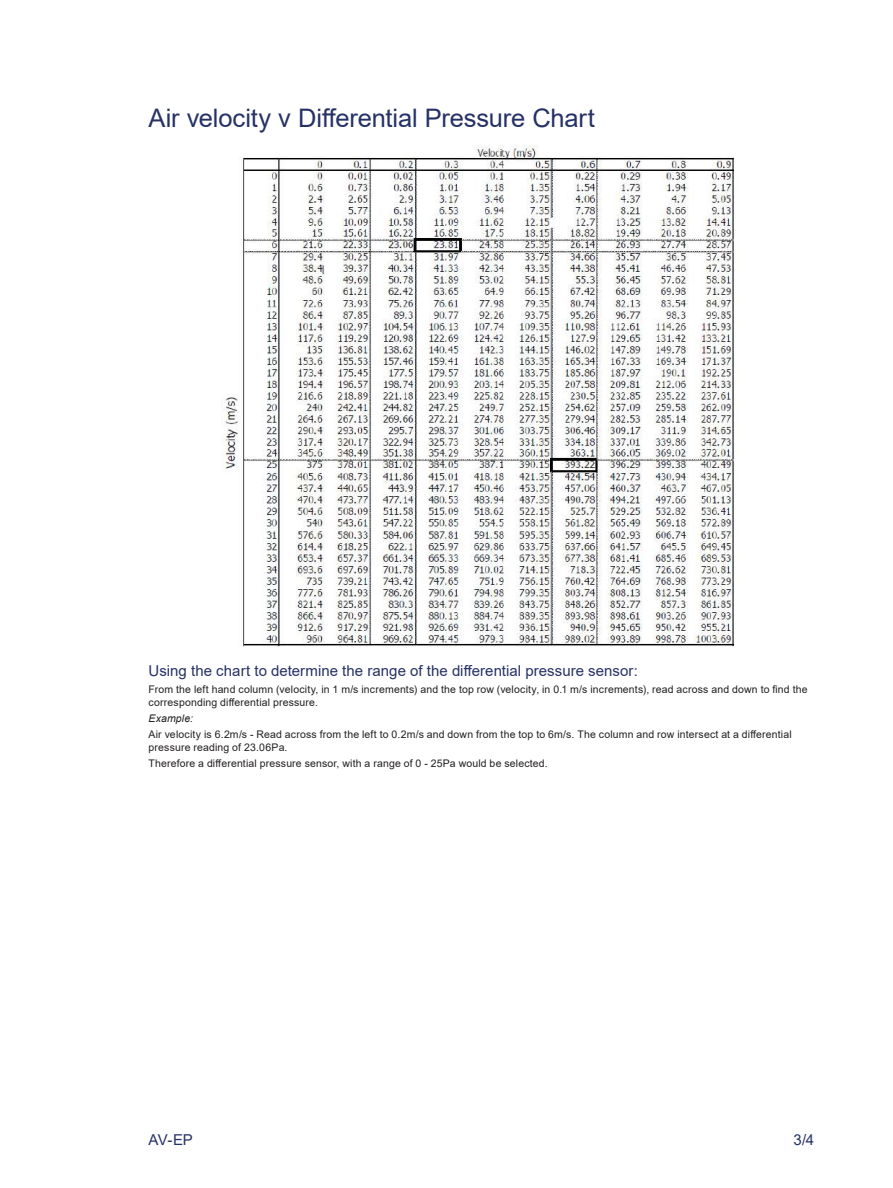
<style>
.page{position:relative;width:893px;height:1188px;background:#fff}
.page>*{position:absolute;margin:0;border:0;box-sizing:border-box;transform-origin:0 0}
.t1{font:25.5px "Arial";letter-spacing:-.005em;color:#263266}
.t2{font:15px "Arial";color:#263266}
.t3{font:10.5px/12.6px "Arial";letter-spacing:.015em;color:#231f20}
.t4{font:italic 10.5px "Arial";letter-spacing:.015em;color:#231f20}
</style>
<div class="page">
<img style="left:224px;top:146px;width:511px;height:501px">
<h1 class="t1" style="left:148px;top:100px;width:448px">Air velocity v Differential Pressure Chart</h1>
<h2 class="t2" style="left:148px;top:661px;width:491px">Using the chart to determine the range of the differential pressure sensor:</h2>
<p class="t3" style="left:148px;top:683px;width:661px">From the left hand column (velocity, in 1 m/s increments) and the top row (velocity, in 0.1 m/s increments), read across and down to find the corresponding differential pressure.</p>
<p class="t4" style="left:148px;top:711px;width:46px">Example:</p>
<p class="t3" style="left:148px;top:728px;width:645px">Air velocity is 6.2m/s - Read across from the left to 0.2m/s and down from the top to 6m/s. The column and row intersect at a differential pressure reading of 23.06Pa.</p>
<p class="t3" style="left:148px;top:757px;width:401px">Therefore a differential pressure sensor, with a range of 0 - 25Pa would be selected.</p>
<h2 class="t2" style="left:148px;top:1129px;width:46px">AV-EP</h2>
<h2 class="t2" style="left:793px;top:1129px;width:22px">3/4</h2>
</div>
